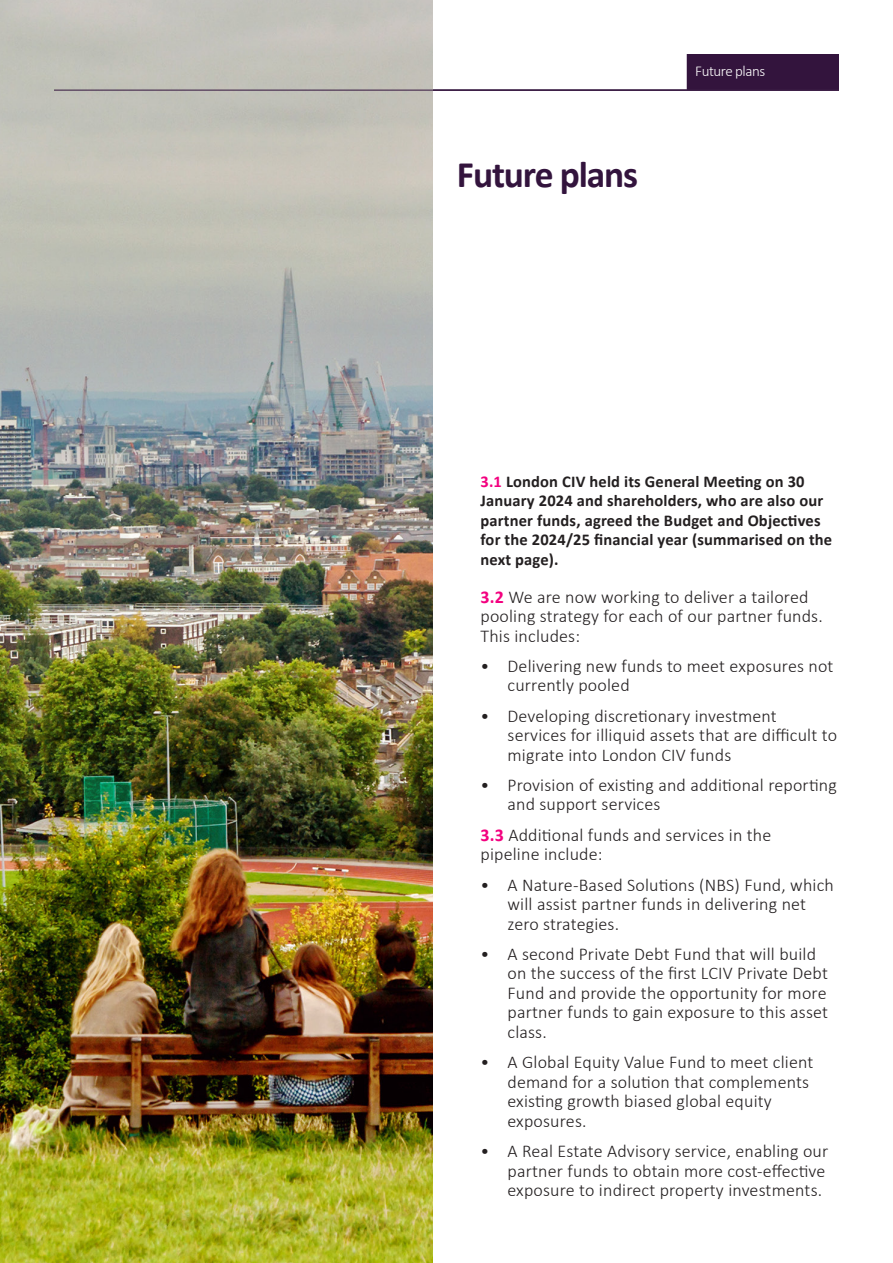
<style>
.page{position:relative;width:893px;height:1263px;background:#fff}
.page>*{position:absolute;margin:0;border:0;box-sizing:border-box;transform-origin:0 0}
.t1{font:700 37.5px "Calibri";letter-spacing:-.03em;color:#33143d}
.Copy{font:300 18px/19.5px "Calibri";letter-spacing:.01em;color:#231f20}
.Copy-2{font:700 16.5px/19.5px "Calibri";letter-spacing:.01em;color:#231f20}
.t2{font:300 15px "Calibri";letter-spacing:-.03em;color:#fff}
.s1{color:#f3007f}
.s2{font-weight:700;color:#f3007f}
</style>
<div class="page">
<div style="left:687px;top:54px;width:152px;height:36px;background:#33143d"></div>
<img style="left:0;top:0;width:433px;height:1263px">
<hr style="left:54px;top:90px;width:785px;height:1px;background:#33143d">
<p class="t1" style="left:457px;top:148px;width:183px">Future plans</p>
<p class="t2" style="left:695px;top:61px;width:71px">Future plans</p>
<p class="Copy-2" style="left:480px;top:471px;width:353px"><span class="s1">3.1</span> London CIV held its General Meeting on 30<br>January 2024 and shareholders, who are also our partner funds, agreed the Budget and Objectives for the 2024/25 financial year (summarised on the next page).</p>
<p class="Copy" style="left:480px;top:587px;width:344px"><span class="s2">3.2</span> We are now working to deliver a tailored pooling strategy for each of our partner funds.<br>This includes:</p>
<p class="Copy" style="left:507px;top:656px;width:327px;text-indent:-27px">• Delivering new funds to meet exposures not currently pooled</p>
<p class="Copy" style="left:507px;top:706px;width:331px;text-indent:-27px">• Developing discretionary investment services for illiquid assets that are difficult to migrate into London CIV funds</p>
<p class="Copy" style="left:507px;top:775px;width:331px;text-indent:-27px">• Provision of existing and additional reporting and support services</p>
<p class="Copy" style="left:480px;top:825px;width:292px"><span class="s2">3.3</span> Additional funds and services in the pipeline include:</p>
<p class="Copy" style="left:507px;top:875px;width:328px;text-indent:-27px">• A Nature-Based Solutions (NBS) Fund, which will assist partner funds in delivering net zero strategies.</p>
<p class="Copy" style="left:507px;top:944px;width:322px;text-indent:-27px">• A second Private Debt Fund that will build on the success of the first LCIV Private Debt Fund and provide the opportunity for more partner funds to gain exposure to this asset class.</p>
<p class="Copy" style="left:507px;top:1052px;width:307px;text-indent:-27px">• A Global Equity Value Fund to meet client demand for a solution that complements existing growth biased global equity exposures.</p>
<p class="Copy" style="left:507px;top:1141px;width:322px;text-indent:-27px">• A Real Estate Advisory service, enabling our partner funds to obtain more cost-effective exposure to indirect property investments.</p>
</div>
